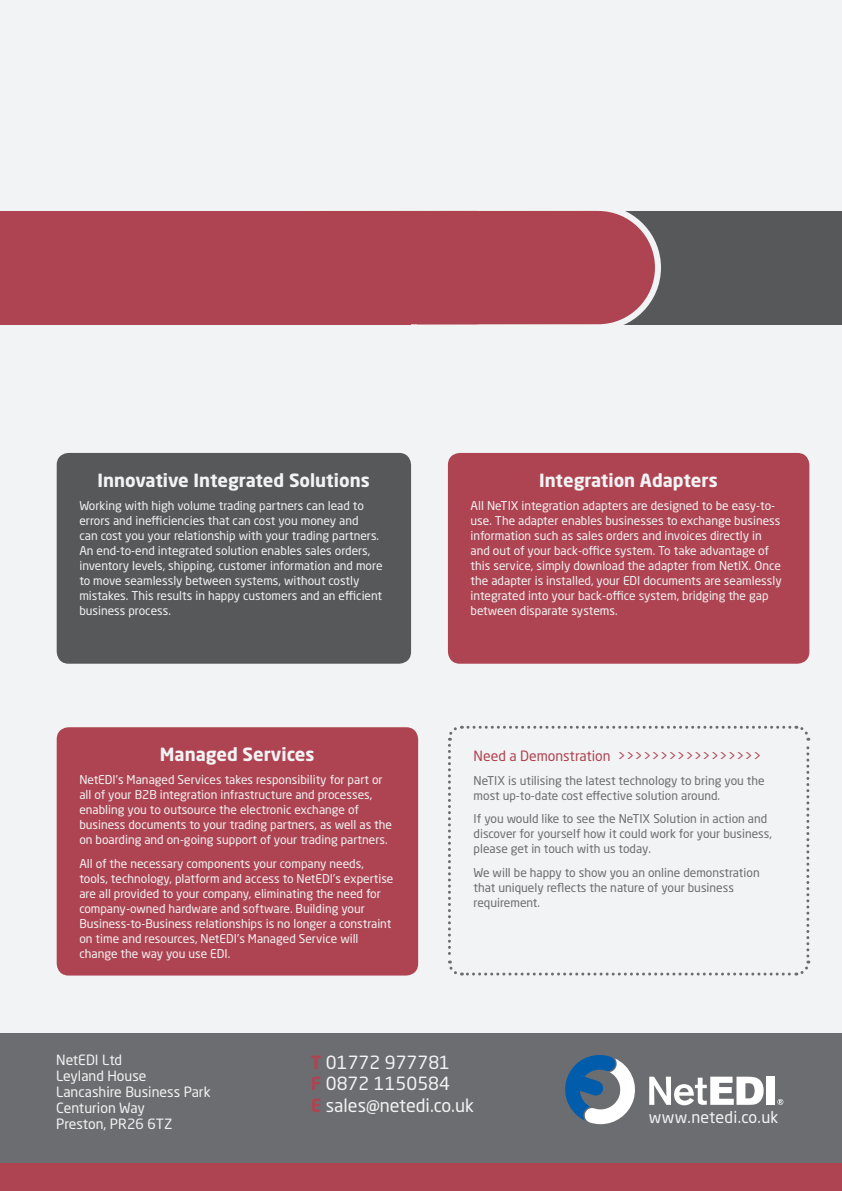
<style>
.page{position:relative;width:842px;height:1191px;background:#f2f3f4}
.page>*{position:absolute;margin:0;border:0;box-sizing:border-box;transform-origin:0 0}
.Paragraph_Style_1{font:700 18px "Neo Sans Std";color:#f2f3f4}
.t1{font:18px "Neo Sans Std";color:#f2f3f4}
.t2{font:16px "Neo Sans Std";letter-spacing:.02em;color:#f2f3f4}
.t3{font:14px "Neo Sans Std";color:#f2f3f4}
.Paragraph_Style_1-2{font:14px "Neo Sans Std";color:#ae4452}
.Paragraph_Style_1-3{font:12px/15px "Neo Sans Std";color:#f2f3f4}
.Paragraph_Style_1-4{font:12px/15px "Neo Sans Std";color:#6c6d70}
.s1{font-weight:700;color:#ae4452}
</style>
<div class="page">
<div style="left:0;top:211px;width:601px;height:113px;background:#ae4452"></div>
<div style="left:592px;top:211px;width:250px;height:113px;background:#57585a"></div>
<div style="left:57px;top:727px;width:361px;height:248px;background:#ae4452;border-radius:12px"></div>
<svg style="left:448px;top:725px;width:363px;height:251px"></svg>
<svg style="left:290px;top:210px;width:371px;height:115px"></svg>
<div style="left:0;top:1162px;width:842px;height:29px;background:#ae4452"></div>
<div style="left:0;top:1033px;width:842px;height:129px;background:#6c6d70"></div>
<svg style="left:649px;top:1076px;width:115px;height:29px"></svg>
<div style="left:766px;top:1076px;width:9px;height:28px;background:#fff"></div>
<svg style="left:777px;top:1099px;width:6px;height:6px"></svg>
<svg style="left:565px;top:1055px;width:70px;height:69px"></svg>
<div style="left:57px;top:453px;width:354px;height:210px;background:#57585a;border-radius:12px"></div>
<div style="left:448px;top:453px;width:361px;height:210px;background:#ae4452;border-radius:12px"></div>
<p class="Paragraph_Style_1" style="left:98px;top:468px;width:274px">Innovative Integrated Solutions</p>
<p class="Paragraph_Style_1-3" style="left:79px;top:497px;width:305px">Working with high volume trading partners can lead to errors and inefficiencies that can cost you money and<br>can cost you your relationship with your trading partners.<br>An end-to-end integrated solution enables sales orders, inventory levels, shipping, customer information and more to move seamlessly between systems, without costly mistakes. This results in happy customers and an efficient business process.</p>
<p class="Paragraph_Style_1" style="left:160px;top:743px;width:156px">Managed Services</p>
<p class="Paragraph_Style_1-3" style="left:79px;top:772px;width:314px">NetEDI’s Managed Services takes responsibility for part or all of your B2B integration infrastructure and processes, enabling you to outsource the electronic exchange of business documents to your trading partners, as well as the on boarding and on-going support of your trading partners.</p>
<p class="Paragraph_Style_1-3" style="left:79px;top:855px;width:316px">All of the necessary components your company needs, tools, technology, platform and access to NetEDI’s expertise are all provided to your company, eliminating the need for company-owned hardware and software. Building your Business-to-Business relationships is no longer a constraint on time and resources, NetEDI’s Managed Service will change the way you use EDI.</p>
<p class="Paragraph_Style_1" style="left:539px;top:468px;width:180px">Integration Adapters</p>
<p class="Paragraph_Style_1-3" style="left:471px;top:497px;width:313px">All NeTIX integration adapters are designed to be easy-to&shy;use. The adapter enables businesses to exchange business information such as sales orders and invoices directly in and out of your back-office system. To take advantage of this service, simply download the adapter from NetIX. Once the adapter is installed, your EDI documents are seamlessly integrated into your back-office system, bridging the gap between disparate systems.</p>
<p class="Paragraph_Style_1-2" style="left:474px;top:747px;width:289px">Need a Demonstration &gt;&gt;&gt;&gt;&gt;&gt;&gt;&gt;&gt;&gt;&gt;&gt;&gt;&gt;&gt;&gt;&gt;</p>
<p class="Paragraph_Style_1-4" style="left:474px;top:773px;width:293px">NeTIX is utilising the latest technology to bring you the most up-to-date cost effective solution around.</p>
<p class="Paragraph_Style_1-4" style="left:474px;top:811px;width:300px">If you would like to see the NeTIX Solution in action and discover for yourself how it could work for your business, please get in touch with us today.</p>
<p class="Paragraph_Style_1-4" style="left:474px;top:865px;width:288px">We will be happy to show you an online demonstration that uniquely reflects the nature of your business requirement.</p>
<p class="t3" style="left:56px;top:1051px;width:68px">NetEDI Ltd</p>
<p class="t3" style="left:56px;top:1067px;width:92px">Leyland House</p>
<p class="t3" style="left:56px;top:1083px;width:156px">Lancashire Business Park</p>
<p class="t3" style="left:56px;top:1099px;width:90px">Centurion Way</p>
<p class="t3" style="left:56px;top:1115px;width:118px">Preston, PR26 6TZ</p>
<p class="t1" style="left:311px;top:1050px;width:141px"><span class="s1">T</span> 01772 977781</p>
<p class="t1" style="left:311px;top:1072px;width:141px"><span class="s1">F</span> 0872 1150584</p>
<p class="t1" style="left:311px;top:1094px;width:165px"><span class="s1">E</span> sales@netedi.co.uk</p>
<p class="t2" style="left:649px;top:1107px;width:131px">www.netedi.co.uk</p>
</div>
